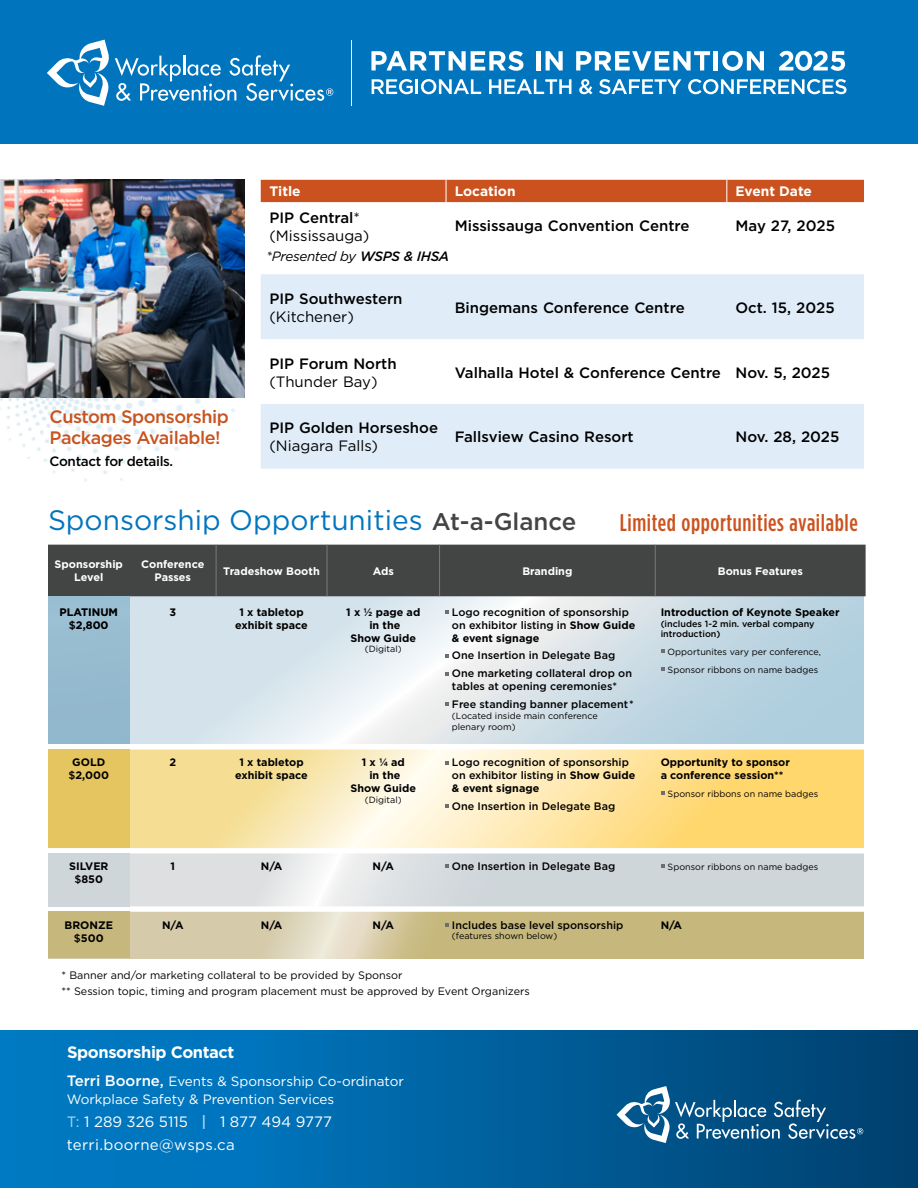
<style>
.page{position:relative;width:918px;height:1188px;background:#fff}
.page>*{position:absolute;margin:0;border:0;box-sizing:border-box;transform-origin:0 0}
.Blued_heading{font:28.05px "Gotham";color:#0075be}
.t1{font:500 24px "Gotham Condensed";letter-spacing:.025em;color:#cb521e}
.t2{font:500 18px/21.6px "Gotham";letter-spacing:-.025em;color:#c8531f}
.t3{font:700 16.5px "Gotham";letter-spacing:-.025em;color:#fff}
.chart_1{font:500 15px/18px "Gotham";color:#000}
.t4{font:15px "Gotham";color:#fff}
.chart_1-2{font:15px/18px "Gotham";color:#000}
.t5{font:15px "Gotham";letter-spacing:.025em;color:#fff}
.t6{font:700 13.8px "Gotham";color:#fff}
.t7{font:13.5px/18px "Gotham";color:#fff}
.t8{font:italic 13.5px "Gotham";letter-spacing:-.025em;color:#000}
.t9{font:500 13.5px "Gotham";letter-spacing:-.025em;color:#000}
.t10{font:700 10.95px/13px "Gotham";color:#fff;text-align:center}
.t11{font:700 10.95px/13px "Gotham";color:#000;text-align:center}
.t12{font:500 10.8px/12.9px "Gotham";color:#000}
.t13{font:700 10.8px/12.9px "Gotham";color:#000;text-align:center}
.t14{font:10.8px "Gotham";color:#000}
.t15{font:9px/10.8px "Gotham";color:#000}
.t16{font:500 9px/10.8px "Gotham";color:#000}
.s1{font-weight:500}
.s2{font-weight:400}
.s3{font-weight:500;font-size:24px;color:#434444}
.s4{font-weight:700}
.s5{font-weight:500;font-size:15px}
.s6{color:#afd6f2}
.s7{font-weight:500;color:#afd6f2}
</style>
<div class="page">
<img style="left:0;top:397px;width:245px;height:85px">
<div style="left:0;top:0;width:918px;height:144px;background:#0075be"></div>
<hr style="left:351px;top:40px;width:1px;height:65px;background:#fff">
<svg style="left:47px;top:40px;width:286px;height:66px"></svg>
<svg style="left:371px;top:51px;width:152px;height:20px"></svg>
<hr style="left:536px;top:51px;width:4px;height:19px;background:#fff">
<svg style="left:546px;top:51px;width:17px;height:19px"></svg>
<svg style="left:576px;top:51px;width:134px;height:20px"></svg>
<hr style="left:714px;top:51px;width:4px;height:19px;background:#fff">
<svg style="left:722px;top:51px;width:42px;height:20px"></svg>
<svg style="left:372px;top:79px;width:109px;height:15px"></svg>
<svg style="left:489px;top:79px;width:82px;height:15px"></svg>
<svg style="left:579px;top:79px;width:14px;height:15px"></svg>
<svg style="left:599px;top:79px;width:82px;height:15px"></svg>
<svg style="left:688px;top:79px;width:159px;height:15px"></svg>
<svg style="left:779px;top:51px;width:66px;height:20px"></svg>
<img style="left:0;top:179px;width:245px;height:218px">
<svg style="left:130px;top:596px;width:734px;height:148px;background:#d2e1e9"></svg>
<svg style="left:48px;top:912px;width:816px;height:46px;background:#cdc191"></svg>
<div style="left:48px;top:545px;width:818px;height:51px;background:#434444"></div>
<svg style="left:48px;top:749px;width:816px;height:163px;background:#f0e3bc"></svg>
<div style="left:48px;top:750px;width:82px;height:98px;background:#e4c55f"></div>
<div style="left:48px;top:853px;width:82px;height:53px;background:#cfd6da"></div>
<div style="left:48px;top:912px;width:82px;height:45px;background:#c6b87c"></div>
<hr style="left:216px;top:545px;width:1px;height:51px;background:#7d7877">
<hr style="left:327px;top:545px;width:1px;height:51px;background:#7d7877">
<hr style="left:439px;top:545px;width:1px;height:51px;background:#7d7877">
<hr style="left:655px;top:545px;width:1px;height:51px;background:#7d7877">
<svg style="left:445px;top:610px;width:4px;height:4px"></svg>
<svg style="left:445px;top:654px;width:4px;height:4px"></svg>
<svg style="left:445px;top:672px;width:4px;height:3px"></svg>
<svg style="left:445px;top:703px;width:4px;height:3px"></svg>
<svg style="left:661px;top:667px;width:3px;height:4px"></svg>
<svg style="left:445px;top:761px;width:4px;height:3px"></svg>
<svg style="left:445px;top:804px;width:4px;height:4px"></svg>
<svg style="left:661px;top:791px;width:3px;height:4px"></svg>
<svg style="left:445px;top:865px;width:4px;height:3px"></svg>
<svg style="left:445px;top:923px;width:4px;height:4px"></svg>
<div style="left:0;top:1031px;width:918px;height:157px;background:linear-gradient(to right,#0081cf,#004271)"></div>
<svg style="left:617px;top:1086px;width:246px;height:57px;background:#296a95"></svg>
<div style="left:48px;top:596px;width:82px;height:147px;background:#96bbcf"></div>
<svg style="left:261px;top:274px;width:603px;height:195px;fill:#e0edf9"></svg>
<div style="left:261px;top:180px;width:603px;height:22px;background:#cb521e"></div>
<p class="t6" style="left:269px;top:182px;width:33px">Title</p>
<p class="t6" style="left:455px;top:182px;width:62px">Location</p>
<p class="t6" style="left:736px;top:182px;width:78px">Event Date</p>
<p class="chart_1-2" style="left:269px;top:208px;width:102px"><span class="s1">PIP Central</span>* (Mississauga)</p>
<p class="chart_1" style="left:455px;top:216px;width:236px">Mississauga Convention Centre</p>
<p class="chart_1" style="left:736px;top:216px;width:101px">May 27, 2025</p>
<p class="t2" style="left:50px;top:405px;width:181px">Custom Sponsorship<br>Packages Available!</p>
<p class="t9" style="left:50px;top:452px;width:125px">Contact for details.</p>
<p class="t8" style="left:266px;top:248px;width:184px">*Presented by <span class="s1">WSPS &amp; IHSA</span></p>
<p class="chart_1" style="left:269px;top:289px;width:135px">PIP Southwestern <span class="s2">(Kitchener)</span></p>
<p class="chart_1" style="left:455px;top:298px;width:232px">Bingemans Conference Centre</p>
<p class="chart_1" style="left:736px;top:298px;width:101px">Oct. 15, 2025</p>
<p class="chart_1" style="left:269px;top:354px;width:129px">PIP Forum North <span class="s2">(Thunder Bay)</span></p>
<p class="chart_1" style="left:455px;top:363px;width:268px">Valhalla Hotel &amp; Conference Centre</p>
<p class="chart_1" style="left:736px;top:363px;width:96px">Nov. 5, 2025</p>
<p class="chart_1" style="left:269px;top:419px;width:170px">PIP Golden Horseshoe <span class="s2">(Niagara Falls)</span></p>
<p class="chart_1" style="left:455px;top:428px;width:181px">Fallsview Casino Resort</p>
<p class="chart_1" style="left:736px;top:428px;width:105px">Nov. 28, 2025</p>
<p class="Blued_heading" style="left:48px;top:502px;width:530px">Sponsorship Opportunities <span class="s3">At-a-Glance</span></p>
<p class="t10" style="left:55px;top:558px;width:70px">Sponsorship<br>Level</p>
<p class="t10" style="left:141px;top:558px;width:65px">Conference<br>Passes</p>
<p class="t10" style="left:223px;top:564px;width:98px">Tradeshow Booth</p>
<p class="t10" style="left:373px;top:564px;width:23px">Ads</p>
<p class="t10" style="left:522px;top:564px;width:52px">Branding</p>
<p class="t10" style="left:718px;top:564px;width:87px">Bonus Features</p>
<p class="t11" style="left:59px;top:605px;width:60px">PLATINUM <span class="s1">$</span>2,800</p>
<p class="t13" style="left:169px;top:605px;width:8px">3</p>
<p class="t13" style="left:235px;top:605px;width:74px">1 x tabletop exhibit space</p>
<p class="t13" style="left:346px;top:605px;width:76px">1 x 1/2 page ad in the<br>Show Guide</p>
<p class="t15" style="left:365px;top:644px;width:38px">(Digital)</p>
<p class="t1" style="left:620px;top:507px;width:239px">Limited opportunities available</p>
<p class="t13" style="left:661px;top:605px;width:180px">Introduction of Keynote Speaker</p>
<p class="t16" style="left:661px;top:618px;width:155px">(includes 1-2 min. verbal company introduction)</p>
<p class="t15" style="left:668px;top:646px;width:155px">Opportunites vary per conference,</p>
<p class="t15" style="left:668px;top:664px;width:152px">Sponsor ribbons on name badges</p>
<p class="t12" style="left:452px;top:605px;width:185px">Logo recognition of sponsorship on exhibitor listing in <span class="s4">Show Guide &amp; event signage</span></p>
<p class="t12" style="left:452px;top:649px;width:165px">One Insertion in Delegate Bag</p>
<p class="t12" style="left:452px;top:667px;width:182px">One marketing collateral drop on tables at opening ceremonies*</p>
<p class="t12" style="left:452px;top:698px;width:183px">Free standing banner placement *</p>
<p class="t15" style="left:452px;top:710px;width:147px">(Located inside main conference plenary room)</p>
<p class="t11" style="left:72px;top:756px;width:35px">GOLD</p>
<p class="t11" style="left:69px;top:769px;width:42px"><span class="s1">$</span>2,000</p>
<p class="t13" style="left:169px;top:756px;width:8px">2</p>
<p class="t13" style="left:235px;top:756px;width:74px">1 x tabletop exhibit space</p>
<p class="t13" style="left:351px;top:756px;width:67px">1 x ¼ ad<br>in the<br>Show Guide</p>
<p class="t15" style="left:365px;top:794px;width:38px">(Digital)</p>
<p class="t12" style="left:452px;top:756px;width:185px">Logo recognition of sponsorship on exhibitor listing in <span class="s4">Show Guide &amp; event signage</span></p>
<p class="t12" style="left:452px;top:800px;width:165px">One Insertion in Delegate Bag</p>
<p class="t13" style="left:661px;top:756px;width:131px;text-align:left">Opportunity to sponsor a conference session**</p>
<p class="t15" style="left:668px;top:788px;width:152px">Sponsor ribbons on name badges</p>
<p class="t11" style="left:69px;top:860px;width:41px">SILVER</p>
<p class="t11" style="left:74px;top:873px;width:30px"><span class="s1">$</span>850</p>
<p class="t13" style="left:171px;top:860px;width:6px">1</p>
<p class="t13" style="left:261px;top:860px;width:23px">N/A</p>
<p class="t13" style="left:373px;top:860px;width:23px">N/A</p>
<p class="t12" style="left:452px;top:860px;width:165px">One Insertion in Delegate Bag</p>
<p class="t15" style="left:668px;top:861px;width:152px">Sponsor ribbons on name badges</p>
<p class="t11" style="left:65px;top:918px;width:50px">BRONZE</p>
<p class="t11" style="left:74px;top:931px;width:31px"><span class="s1">$</span>500</p>
<p class="t13" style="left:162px;top:918px;width:23px">N/A</p>
<p class="t13" style="left:261px;top:918px;width:23px">N/A</p>
<p class="t13" style="left:373px;top:918px;width:23px">N/A</p>
<p class="t12" style="left:452px;top:918px;width:173px">Includes base level sponsorship</p>
<p class="t15" style="left:452px;top:931px;width:107px">(features shown below)</p>
<p class="t13" style="left:661px;top:918px;width:23px">N/A</p>
<p class="t14" style="left:62px;top:968px;width:343px">* Banner and/or marketing collateral to be provided by Sponsor</p>
<p class="t14" style="left:62px;top:984px;width:470px">** Session topic, timing and program placement must be approved by Event Organizers</p>
<p class="t3" style="left:67px;top:1042px;width:169px">Sponsorship Contact</p>
<p class="t7" style="left:67px;top:1072px;width:339px"><span class="s5">Terri Boorne,</span> Events &amp; Sponsorship Co-ordinator<br>Workplace Safety &amp; Prevention Services</p>
<p class="t4" style="left:67px;top:1112px;width:267px"><span class="s6">T:</span> 1 289 326 5115 <span class="s7">|</span> 1 877 494 9777</p>
<p class="t5" style="left:67px;top:1136px;width:170px">terri.boorne@wsps.ca</p>
</div>
